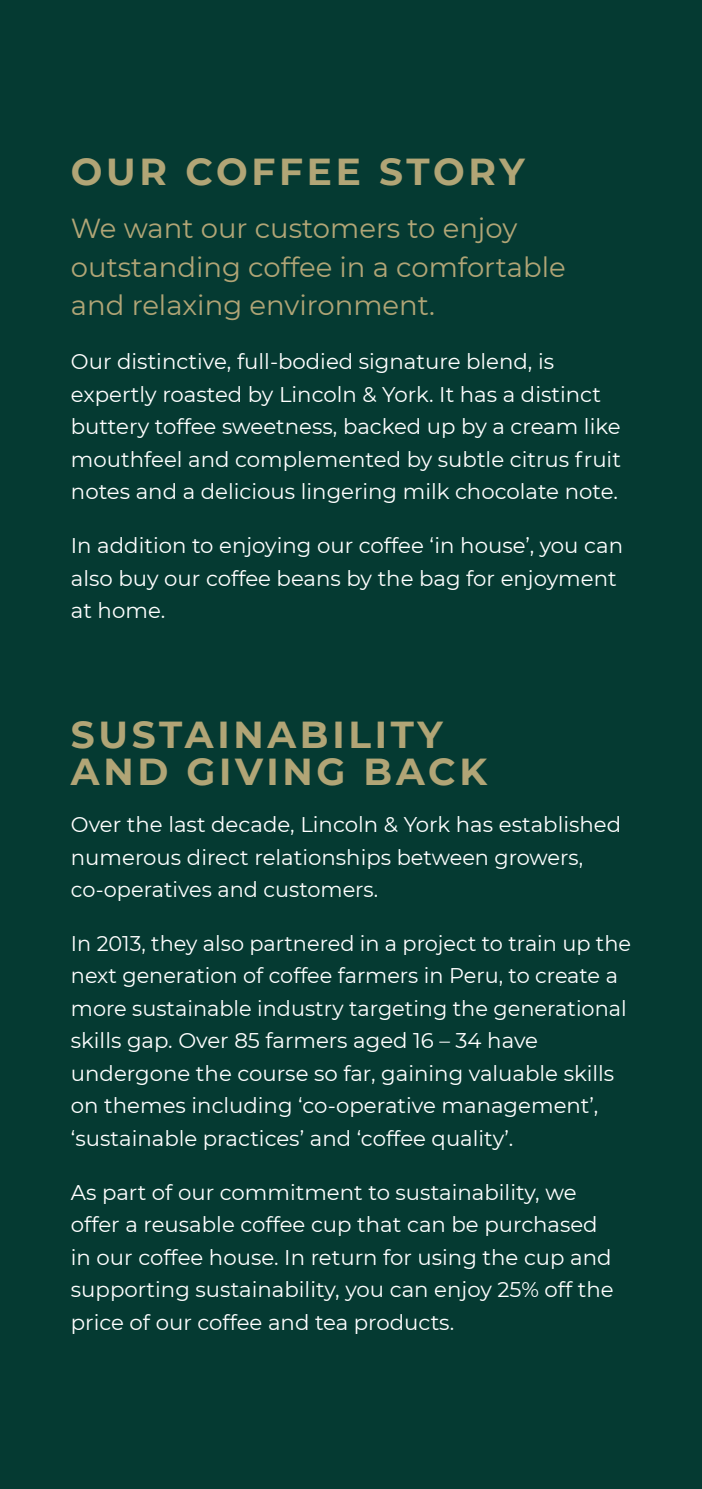
<style>
.page{position:relative;width:702px;height:1489px;background:#fff}
.page>*{position:absolute;margin:0;border:0;box-sizing:border-box;transform-origin:0 0}
.Section_Header_Big{font:700 37.5px/37.5px "Montserrat";letter-spacing:.1em;color:#b1a576}
.Body{font:27.5px/38.8px "Montserrat";color:#b1a576}
.Body-2{font:21.25px/32.5px "Montserrat";color:#fff}
</style>
<div class="page">
<div style="left:0;top:0;width:702px;height:1488px;background:#053a32"></div>
<p class="Section_Header_Big" style="left:71px;top:151px;width:455px">OUR COFFEE STORY</p>
<p class="Body" style="left:71px;top:208px;width:496px">We want our customers to enjoy outstanding coffee in a comfortable and relaxing environment.</p>
<p class="Body-2" style="left:71px;top:344px;width:551px">Our distinctive, full-bodied signature blend, is expertly roasted by Lincoln &amp; York. It has a distinct buttery toffee sweetness, backed up by a cream like mouthfeel and complemented by subtle citrus fruit notes and a delicious lingering milk chocolate note.</p>
<p class="Body-2" style="left:71px;top:528px;width:553px">In addition to enjoying our coffee ‘in house’, you can also buy our coffee beans by the bag for enjoyment at home.</p>
<p class="Section_Header_Big" style="left:71px;top:713px;width:417px">SUSTAINABILITY<br>AND GIVING BACK</p>
<p class="Body-2" style="left:71px;top:807px;width:551px">Over the last decade, Lincoln &amp; York has established numerous direct relationships between growers, co-operatives and customers.</p>
<p class="Body-2" style="left:71px;top:926px;width:561px">In 2013, they also partnered in a project to train up the next generation of coffee farmers in Peru, to create a more sustainable industry targeting the generational skills gap. Over 85 farmers aged 16 – 34 have undergone the course so far, gaining valuable skills on themes including ‘co-operative management’, ‘sustainable practices’ and ‘coffee quality’.</p>
<p class="Body-2" style="left:71px;top:1175px;width:544px">As part of our commitment to sustainability, we offer a reusable coffee cup that can be purchased in our coffee house. In return for using the cup and supporting sustainability, you can enjoy 25% off the price of our coffee and tea products.</p>
</div>
